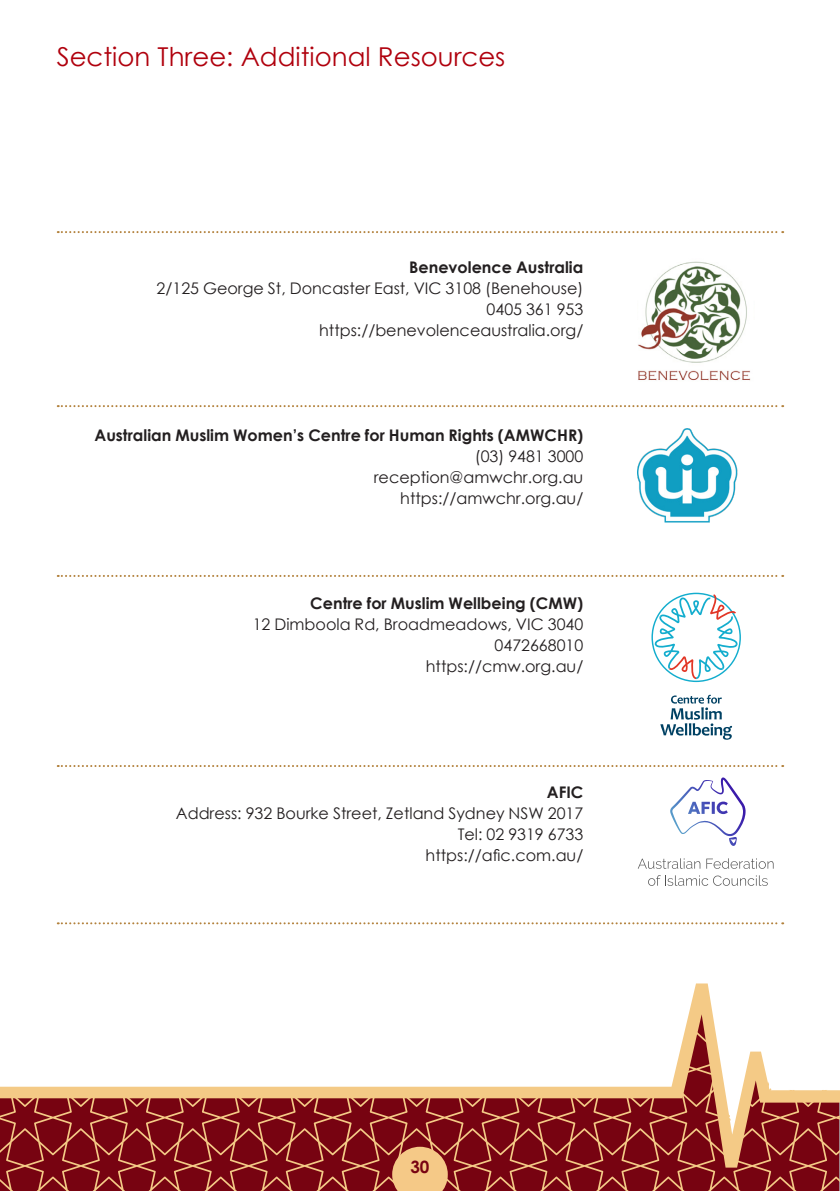
<style>
.page{position:relative;width:840px;height:1191px;background:#fff}
.page>*{position:absolute;margin:0;border:0;box-sizing:border-box;transform-origin:0 0}
.t1{font:700 30.8px/36.8px "Cambria";color:#231f20;text-align:center}
.t2{font:italic 28.6px "Arial";color:#231f20}
._1__Page_Titles{font:26px "Century Gothic";color:#b0000d}
.t3{font:700 17px "Century Gothic";color:#780312}
._2__Body_Copy{font:16px "Century Gothic";color:#231f20}
._2__Body_Copy-2{font:700 16px "Century Gothic";color:#231f20}
</style>
<div class="page">
<svg style="left:0;top:1167px;width:839px;height:24px;background:#871e20"></svg>
<svg style="left:0;top:983px;width:839px;height:184px"></svg>
<svg style="left:392px;top:1146px;width:55px;height:45px;background:#e3ad76"></svg>
<svg style="left:58px;top:405px;width:724px;height:2px"></svg>
<svg style="left:58px;top:922px;width:724px;height:2px"></svg>
<svg style="left:58px;top:575px;width:724px;height:2px"></svg>
<svg style="left:58px;top:765px;width:724px;height:2px"></svg>
<svg style="left:58px;top:231px;width:724px;height:2px"></svg>
<img style="left:638px;top:261px;width:113px;height:120px">
<img style="left:637px;top:429px;width:101px;height:93px">
<svg style="left:660px;top:695px;width:71px;height:44px"></svg>
<svg style="left:651px;top:592px;width:89px;height:90px"></svg>
<svg style="left:670px;top:777px;width:75px;height:59px"></svg>
<svg style="left:637px;top:858px;width:63px;height:11px"></svg>
<svg style="left:706px;top:858px;width:67px;height:11px"></svg>
<svg style="left:648px;top:875px;width:119px;height:11px"></svg>
<p class="_1__Page_Titles" style="left:57px;top:38px;width:450px">Section Three: Additional Resources</p>
<p class="_2__Body_Copy-2" style="left:409px;top:255px;width:175px">Benevolence Australia</p>
<p class="_2__Body_Copy" style="left:156px;top:277px;width:428px">2/125 George St, Doncaster East, VIC 3108 (Benehouse)</p>
<p class="_2__Body_Copy" style="left:486px;top:298px;width:98px">0405 361 953</p>
<p class="_2__Body_Copy" style="left:319px;top:319px;width:265px">https://benevolenceaustralia.org/</p>
<p class="_2__Body_Copy-2" style="left:94px;top:423px;width:490px">Australian Muslim Women’s Centre for Human Rights (AMWCHR)</p>
<p class="_2__Body_Copy" style="left:474px;top:445px;width:110px">(03) 9481 3000</p>
<p class="_2__Body_Copy" style="left:373px;top:466px;width:211px">reception@amwchr.org.au</p>
<p class="_2__Body_Copy" style="left:400px;top:487px;width:184px">https://amwchr.org.au/</p>
<p class="t1" style="left:438px;top:483px;width:74px">2021</p>
<p class="_2__Body_Copy-2" style="left:310px;top:591px;width:274px">Centre for Muslim Wellbeing (CMW)</p>
<p class="_2__Body_Copy" style="left:252px;top:613px;width:332px">12 Dimboola Rd, Broadmeadows, VIC 3040</p>
<p class="_2__Body_Copy" style="left:494px;top:634px;width:90px">0472668010</p>
<p class="_2__Body_Copy" style="left:425px;top:655px;width:159px">https://cmw.org.au/</p>
<p class="t1" style="left:286px;top:618px;width:378px">BENEVOLENCE AUSTRALIA<br>Inc.</p>
<p class="_2__Body_Copy-2" style="left:546px;top:780px;width:38px">AFIC</p>
<p class="_2__Body_Copy" style="left:176px;top:802px;width:409px">Address: 932 Bourke Street, Zetland Sydney NSW 2017</p>
<p class="_2__Body_Copy" style="left:457px;top:823px;width:127px">Tel: 02 9319 6733</p>
<p class="_2__Body_Copy" style="left:425px;top:844px;width:159px">https://afic.com.au/</p>
<p class="t2" style="left:366px;top:789px;width:218px">Conscious Living</p>
<p class="t3" style="left:410px;top:1154px;width:21px">30</p>
</div>
